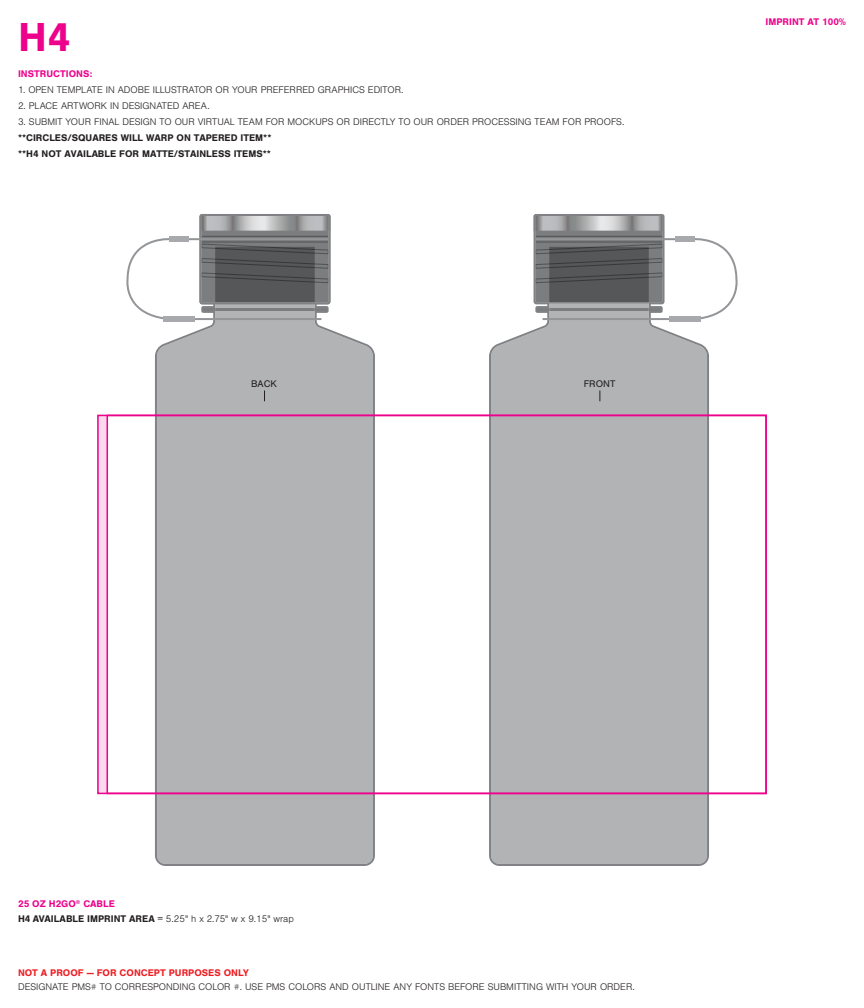
<style>
.page{position:relative;width:864px;height:1008px;background:#fff}
.page>*{position:absolute;margin:0;border:0;box-sizing:border-box;transform-origin:0 0}
.t1{font:700 42px "Nimbus San";color:#ed028c}
.t2{font:300 10px "Nimbus San";color:#231f20}
.t3{font:700 10px/16px "Nimbus San";color:#231f20}
.t4{font:700 10px "Nimbus San";color:#ed028c}
.t5{font:700 10px "Nimbus San";color:#ee1d23}
.t6{font:10px "Nimbus San";color:#231f20}
.s1{font-weight:300}
</style>
<div class="page">
<div style="left:489px;top:214px;width:220px;height:652px;background:#b2b3b5"></div>
<svg style="left:535px;top:215px;width:203px;height:105px"></svg>
<div style="left:675px;top:236px;width:20px;height:6px;background:#a8a9ad"></div>
<div style="left:670px;top:316px;width:31px;height:6px;background:#a8a9ad"></div>
<div style="left:155px;top:215px;width:220px;height:651px;background:#b2b3b5"></div>
<svg style="left:126px;top:214px;width:204px;height:106px"></svg>
<div style="left:169px;top:236px;width:20px;height:6px;background:#a8a9ad"></div>
<div style="left:163px;top:316px;width:31px;height:6px;background:#a8a9ad"></div>
<div style="left:98px;top:415px;width:9px;height:379px;background:#fcd9ed"></div>
<div style="left:107px;top:415px;width:660px;height:379px;border:2px solid #ed028c"></div>
<h1 class="t1" style="left:18px;top:13px;width:54px">H4</h1>
<p class="t4" style="left:18px;top:68px;width:76px">INSTRUCTIONS:</p>
<p class="t2" style="left:18px;top:85px;width:387px">1. OPEN TEMPLATE IN ADOBE ILLUSTRATOR OR YOUR PREFERRED GRAPHICS EDITOR.</p>
<p class="t2" style="left:18px;top:101px;width:193px">2. PLACE ARTWORK IN DESIGNATED AREA.</p>
<p class="t2" style="left:18px;top:117px;width:608px">3. SUBMIT YOUR FINAL DESIGN TO OUR VIRTUAL TEAM FOR MOCKUPS OR DIRECTLY TO OUR ORDER PROCESSING TEAM FOR PROOFS.</p>
<p class="t3" style="left:18px;top:130px;width:255px">**CIRCLES/SQUARES WILL WARP ON TAPERED ITEM** **H4 NOT AVAILABLE FOR MATTE/STAINLESS ITEMS**</p>
<p class="t6" style="left:251px;top:379px;width:27px">BACK</p>
<p class="t6" style="left:584px;top:379px;width:33px">FRONT</p>
<p class="t4" style="left:766px;top:16px;width:82px">IMPRINT AT 100%</p>
<p class="t4" style="left:18px;top:898px;width:98px">25 OZ H2GO<sup>®</sup> CABLE</p>
<p class="t3" style="left:18px;top:910px;width:277px">H4 AVAILABLE IMPRINT AREA = <span class="s1">5.25" h x 2.75" w x 9.15" wrap</span></p>
<p class="t5" style="left:18px;top:967px;width:232px">NOT A PROOF — FOR CONCEPT PURPOSES ONLY</p>
<p class="t2" style="left:18px;top:981px;width:618px">DESIGNATE PMS# TO CORRESPONDING COLOR #. USE PMS COLORS AND OUTLINE ANY FONTS BEFORE SUBMITTING WITH YOUR ORDER.</p>
</div>
